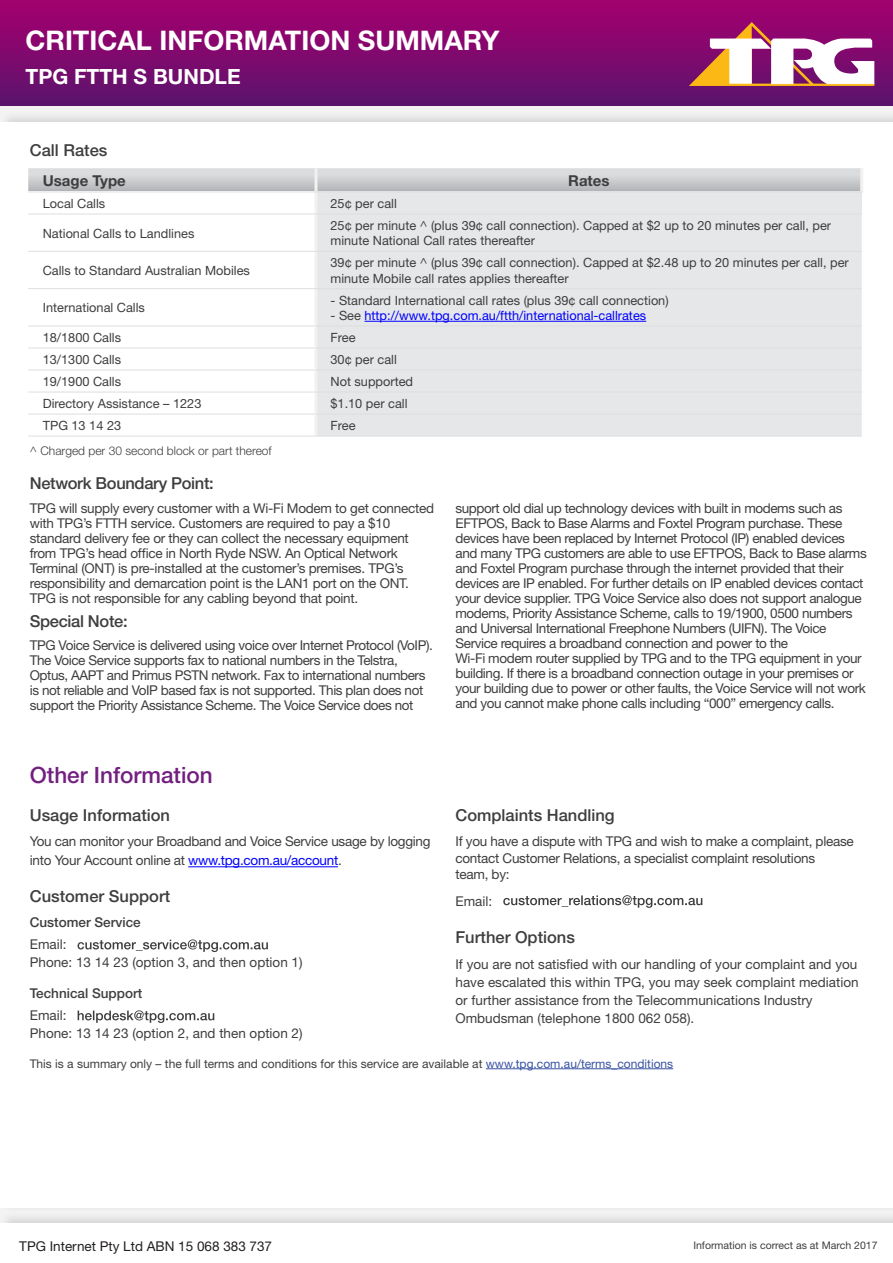
<style>
.page{position:relative;width:893px;height:1263px;background:#fff}
.page>*{position:absolute;margin:0;border:0;box-sizing:border-box;transform-origin:0 0}
.t1{font:700 27px "Helvetica Neue LT";color:#fff}
.t2{font:500 22.5px "Helvetica Neue LT";color:#721f7f}
.t3{font:700 21px "Helvetica Neue LT";color:#fff}
.List_Paragraph{font:500 16.5px "Helvetica Neue LT";color:#3e3e3f}
.List_Paragraph-2{font:500 16.5px "Helvetica Neue LT";letter-spacing:-.02em;color:#3e3e3f}
.No_Spacing{font:500 16.5px "Helvetica Neue LT";color:#3e3e3f}
.t4{font:700 15px "Helvetica Neue";color:#3e3e3f}
.List_Paragraph-3{font:13.5px/15px "Helvetica Neue LT";letter-spacing:-.03em;color:#3e3e3f}
.No_Spacing-2{font:13.5px/16.5px "Helvetica Neue LT";letter-spacing:-.02em;color:#3e3e3f}
.List_Paragraph-4{font:13.5px/18px "Helvetica Neue LT";color:#3e3e3f}
.No_Spacing-3{font:13.5px "Helvetica Neue LT";color:#3e3e3f}
.t5{font:13.5px "Helvetica Neue LT";color:#231f20}
.No_Spacing-4{font:500 13.5px "Helvetica Neue LT";color:#3e3e3f}
.t6{font:12.75px/15.3px "Helvetica Neue";color:#3e3e3f}
.t7{font:12.75px "Helvetica Neue";color:#00f}
.List_Paragraph-5{font:12px "Helvetica Neue LT";color:#3e3e3f}
.t8{font:300 12px "Helvetica Neue";color:#3e3e3f}
.t9{font:10.5px "Helvetica Neue LT";color:#3e3e3f}
.s1{color:#3e3e3f}
.s2{color:#00f}
.s3{color:#3a53a3}
</style>
<div class="page">
<div style="left:0;top:1211px;width:893px;height:52px;background:#231f20;opacity:.15"></div>
<div style="left:0;top:1223px;width:893px;height:40px;background:#fff"></div>
<div style="left:0;top:0;width:893px;height:106px;background:linear-gradient(to bottom,#a5006e,#5c136d)"></div>
<svg style="left:689px;top:22px;width:185px;height:64px"></svg>
<hr style="left:486px;top:1068px;width:187px;height:1px;background:#3a53a3">
<svg style="left:28px;top:168px;width:832px;height:24px;background:#cdced1"></svg>
<div style="left:316px;top:192px;width:546px;height:22px;background:#e6e7e9"></div>
<svg style="left:28px;top:325px;width:286px;height:111px"></svg>
<div style="left:317px;top:215px;width:545px;height:221px;background:#e6e7e9"></div>
<hr style="left:314px;top:214px;width:3px;height:37px;background:#f2f1f0">
<hr style="left:28px;top:251px;width:288px;height:1px;background:#dddee0">
<hr style="left:28px;top:326px;width:288px;height:1px;background:#dddee0">
<hr style="left:28px;top:348px;width:288px;height:1px;background:#dddee0">
<hr style="left:28px;top:370px;width:288px;height:1px;background:#dddee0">
<hr style="left:28px;top:392px;width:288px;height:1px;background:#dddee0">
<hr style="left:28px;top:414px;width:288px;height:1px;background:#dddee0">
<hr style="left:28px;top:436px;width:288px;height:1px;background:#dddee0">
<hr style="left:314px;top:252px;width:3px;height:36px;background:#f2f1f0">
<hr style="left:314px;top:289px;width:3px;height:37px;background:#f2f1f0">
<hr style="left:314px;top:326px;width:3px;height:22px;background:#f2f1f0">
<hr style="left:314px;top:348px;width:3px;height:22px;background:#f2f1f0">
<hr style="left:314px;top:370px;width:3px;height:22px;background:#f2f1f0">
<hr style="left:314px;top:392px;width:3px;height:22px;background:#f2f1f0">
<hr style="left:314px;top:414px;width:3px;height:22px;background:#f2f1f0">
<hr style="left:316px;top:251px;width:546px;height:1px;background:#dddee0">
<hr style="left:316px;top:288px;width:546px;height:1px;background:#dddee0">
<hr style="left:316px;top:326px;width:546px;height:1px;background:#dddee0">
<hr style="left:316px;top:348px;width:546px;height:1px;background:#dddee0">
<hr style="left:316px;top:370px;width:546px;height:1px;background:#dddee0">
<hr style="left:316px;top:392px;width:546px;height:1px;background:#dddee0">
<hr style="left:316px;top:414px;width:546px;height:1px;background:#dddee0">
<hr style="left:316px;top:436px;width:546px;height:1px;background:#dddee0">
<hr style="left:28px;top:214px;width:288px;height:1px;background:#dddee0">
<hr style="left:314px;top:192px;width:3px;height:22px;background:#f2f1f0">
<hr style="left:314px;top:168px;width:3px;height:24px;background:#f2f1f0">
<hr style="left:316px;top:214px;width:546px;height:1px;background:#dddee0">
<hr style="left:28px;top:288px;width:288px;height:1px;background:#dddee0">
<hr style="left:860px;top:168px;width:3px;height:24px;background:#f2f1f0">
<hr style="left:28px;top:192px;width:288px;height:1px;background:#dddee0">
<hr style="left:316px;top:192px;width:547px;height:1px;background:#dddee0">
<hr style="left:364px;top:321px;width:282px;height:1px;background:#00f">
<hr style="left:188px;top:866px;width:150px;height:1px;background:#00f">
<svg style="left:78px;top:939px;width:190px;height:13px"></svg>
<svg style="left:78px;top:1010px;width:136px;height:13px"></svg>
<svg style="left:503px;top:895px;width:199px;height:13px"></svg>
<p class="t1" style="left:26px;top:23px;width:475px">CRITICAL INFORMATION SUMMARY</p>
<p class="t3" style="left:26px;top:63px;width:217px">TPG FTTH S BUNDLE</p>
<p class="List_Paragraph" style="left:30px;top:140px;width:79px">Call Rates</p>
<p class="t4" style="left:43px;top:171px;width:85px">Usage Type</p>
<p class="t4" style="left:568px;top:171px;width:43px">Rates</p>
<p class="t6" style="left:43px;top:196px;width:64px">Local Calls</p>
<p class="t6" style="left:330px;top:196px;width:68px">25¢ per call</p>
<p class="t6" style="left:43px;top:225px;width:153px">National Calls to Landlines</p>
<p class="t6" style="left:330px;top:218px;width:502px">25¢ per minute ^ (plus 39¢ call connection). Capped at $2 up to 20 minutes per call, per minute National Call rates thereafter</p>
<p class="t6" style="left:43px;top:263px;width:209px">Calls to Standard Australian Mobiles</p>
<p class="t6" style="left:330px;top:255px;width:520px">39¢ per minute ^ (plus 39¢ call connection). Capped at $2.48 up to 20 minutes per call, per minute Mobile call rates applies thereafter</p>
<p class="t6" style="left:43px;top:300px;width:104px">International Calls</p>
<p class="t6" style="left:330px;top:292px;width:340px">- Standard International call rates (plus 39¢ call connection)</p>
<p class="t7" style="left:330px;top:308px;width:317px"><span class="s1">- See</span> http://www.tpg.com.au/ftth/international-callrates</p>
<p class="t6" style="left:43px;top:330px;width:80px">18/1800 Calls</p>
<p class="t6" style="left:330px;top:330px;width:27px">Free</p>
<p class="t6" style="left:43px;top:352px;width:80px">13/1300 Calls</p>
<p class="t6" style="left:330px;top:352px;width:68px">30¢ per call</p>
<p class="t6" style="left:43px;top:374px;width:80px">19/1900 Calls</p>
<p class="t6" style="left:330px;top:374px;width:84px">Not supported</p>
<p class="t6" style="left:43px;top:396px;width:160px">Directory Assistance – 1223</p>
<p class="t6" style="left:330px;top:396px;width:78px">$1.10 per call</p>
<p class="t6" style="left:43px;top:418px;width:80px">TPG 13 14 23</p>
<p class="t6" style="left:330px;top:418px;width:27px">Free</p>
<p class="t8" style="left:30px;top:443px;width:243px">^ Charged per 30 second block or part thereof</p>
<p class="List_Paragraph-2" style="left:30px;top:474px;width:186px">Network Boundary Point:</p>
<p class="List_Paragraph-3" style="left:30px;top:500px;width:406px">TPG will supply every customer with a Wi-Fi Modem to get connected with TPG’s FTTH service. Customers are required to pay a $10 standard delivery fee or they can collect the necessary equipment from TPG’s head office in North Ryde NSW. An Optical Network Terminal (ONT) is pre-installed at the customer’s premises. TPG’s responsibility and demarcation point is the LAN1 port on the ONT.<br>TPG is not responsible for any cabling beyond that point.</p>
<p class="List_Paragraph-2" style="left:30px;top:611px;width:99px">Special Note:</p>
<p class="List_Paragraph-3" style="left:30px;top:637px;width:405px">TPG Voice Service is delivered using voice over Internet Protocol (VoIP).<br>The Voice Service supports fax to national numbers in the Telstra, Optus, AAPT and Primus PSTN network. Fax to international numbers is not reliable and VoIP based fax is not supported. This plan does not support the Priority Assistance Scheme. The Voice Service does not</p>
<p class="t2" style="left:30px;top:762px;width:184px">Other Information</p>
<p class="List_Paragraph" style="left:30px;top:805px;width:142px">Usage Information</p>
<p class="No_Spacing-2" style="left:30px;top:831px;width:402px;line-height:19.8px">You can monitor your Broadband and Voice Service usage by logging into Your Account online at <span class="s2">www.tpg.com.au/account</span>.</p>
<p class="List_Paragraph" style="left:30px;top:886px;width:142px">Customer Support</p>
<p class="No_Spacing-4" style="left:30px;top:914px;width:113px">Customer Service</p>
<p class="No_Spacing-2" style="left:30px;top:936px;width:38px">Email:</p>
<p class="No_Spacing-3" style="left:30px;top:954px;width:274px">Phone: 13 14 23 (option 3, and then option 1)</p>
<p class="No_Spacing-4" style="left:30px;top:985px;width:114px">Technical Support</p>
<p class="No_Spacing-2" style="left:30px;top:1007px;width:38px">Email:</p>
<p class="No_Spacing-3" style="left:30px;top:1025px;width:274px">Phone: 13 14 23 (option 2, and then option 2)</p>
<p class="List_Paragraph-3" style="left:455px;top:501px;width:413px">support old dial up technology devices with built in modems such as EFTPOS, Back to Base Alarms and Foxtel Program purchase. These devices have been replaced by Internet Protocol (IP) enabled devices and many TPG customers are able to use EFTPOS, Back to Base alarms and Foxtel Program purchase through the internet provided that their devices are IP enabled. For further details on IP enabled devices contact your device supplier. TPG Voice Service also does not support analogue modems, Priority Assistance Scheme, calls to 19/1900, 0500 numbers and Universal International Freephone Numbers (UIFN). The Voice Service requires a broadband connection and power to the<br>Wi-Fi modem router supplied by TPG and to the TPG equipment in your building. If there is a broadband connection outage in your premises or your building due to power or other faults, the Voice Service will not work and you cannot make phone calls including “000” emergency calls.</p>
<p class="No_Spacing" style="left:455px;top:805px;width:161px">Complaints Handling</p>
<p class="No_Spacing-2" style="left:455px;top:833px;width:400px">If you have a dispute with TPG and wish to make a complaint, please contact Customer Relations, a specialist complaint resolutions<br>team, by:</p>
<p class="No_Spacing-2" style="left:455px;top:892px;width:38px">Email:</p>
<p class="No_Spacing" style="left:455px;top:927px;width:121px">Further Options</p>
<p class="List_Paragraph-4" style="left:455px;top:955px;width:405px">If you are not satisfied with our handling of your complaint and you have escalated this within TPG, you may seek complaint mediation or further assistance from the Telecommunications Industry Ombudsman (telephone 1800 062 058).</p>
<p class="List_Paragraph-5" style="left:30px;top:1056px;width:645px">This is a summary only – the full terms and conditions for this service are available at <span class="s3">www.tpg.com.au/terms_conditions</span></p>
<p class="t5" style="left:19px;top:1238px;width:254px">TPG Internet Pty Ltd ABN 15 068 383 737</p>
<p class="t9" style="left:693px;top:1239px;width:186px">Information is correct as at March 2017</p>
</div>
